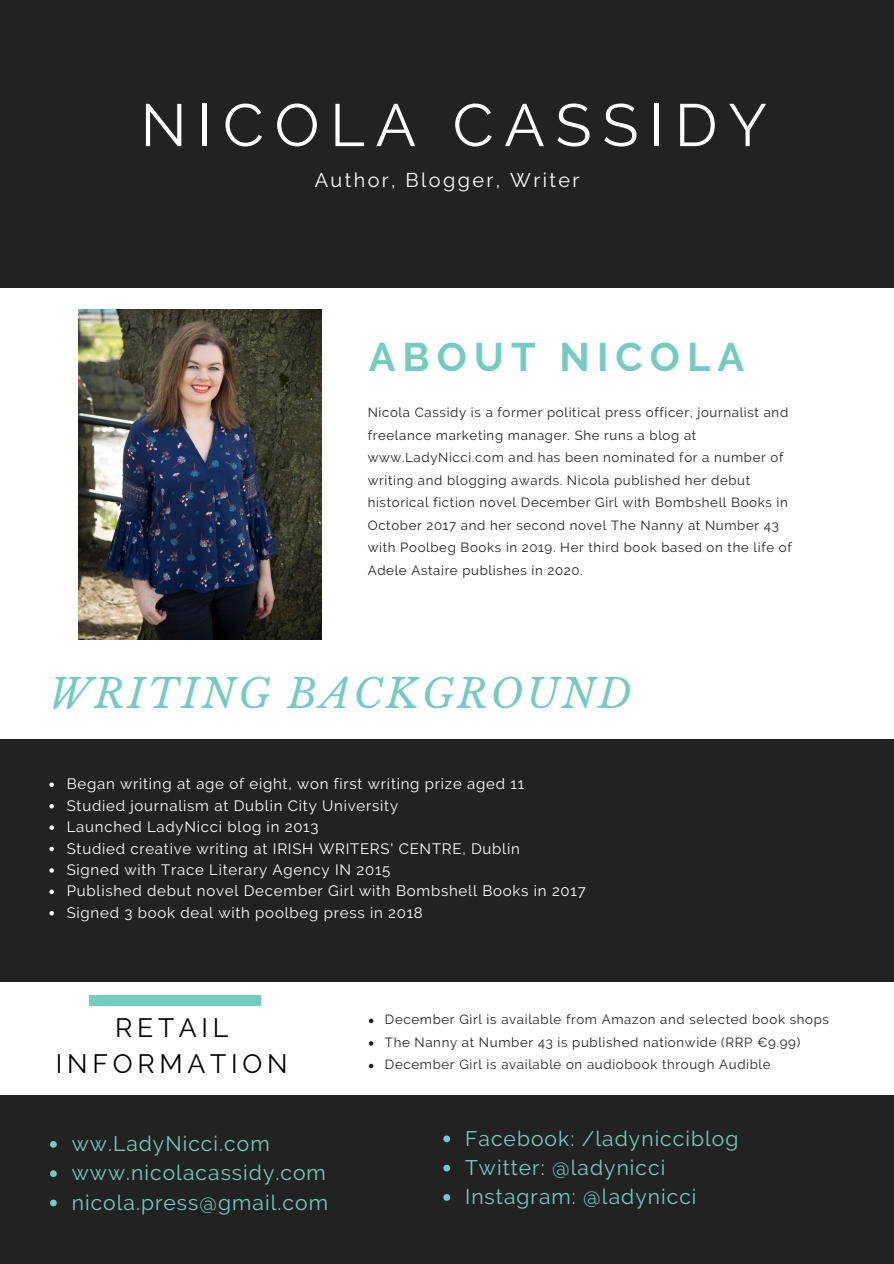
<style>
.page{position:relative;width:894px;height:1264px;background:#fff}
.page>*{position:absolute;margin:0;border:0;box-sizing:border-box;transform-origin:0 0}
.t1{font:59.55px "Raleway";letter-spacing:.18em;color:#fff}
.t2{font:italic 39.75px "Libre Baskerville";letter-spacing:.08em;color:#73ccbf}
.t3{font:700 39.75px "Raleway";letter-spacing:.18em;color:#73ccbf}
.t4{font:26.55px/36px "Raleway";letter-spacing:.18em;color:#000;text-align:center}
.t5{font:21px/29.2px "Raleway";letter-spacing:.05em;color:#73ccbf}
.t6{font:19.8px "Raleway";letter-spacing:.12em;color:#fff}
.t7{font:15px/21.5px "Raleway";letter-spacing:.05em;color:#fff}
.t8{font:13.2px/22.5px "Raleway";letter-spacing:.05em;color:#222}
</style>
<div class="page">
<div style="left:0;top:0;width:893px;height:288px;background:#222"></div>
<div style="left:89px;top:995px;width:172px;height:10px;background:#73ccbf"></div>
<img style="left:78px;top:309px;width:243px;height:330px">
<div style="left:0;top:740px;width:893px;height:241px;background:#222"></div>
<svg style="left:49px;top:782px;width:5px;height:5px"></svg>
<svg style="left:49px;top:804px;width:5px;height:4px"></svg>
<svg style="left:49px;top:825px;width:5px;height:4px"></svg>
<svg style="left:49px;top:846px;width:5px;height:5px"></svg>
<svg style="left:49px;top:868px;width:5px;height:4px"></svg>
<svg style="left:49px;top:889px;width:5px;height:5px"></svg>
<svg style="left:49px;top:911px;width:5px;height:4px"></svg>
<svg style="left:369px;top:1018px;width:4px;height:5px"></svg>
<svg style="left:369px;top:1041px;width:4px;height:4px"></svg>
<svg style="left:369px;top:1063px;width:4px;height:5px"></svg>
<div style="left:0;top:1095px;width:893px;height:168px;background:#222"></div>
<svg style="left:50px;top:1141px;width:7px;height:6px"></svg>
<svg style="left:50px;top:1170px;width:7px;height:6px"></svg>
<svg style="left:50px;top:1199px;width:7px;height:7px"></svg>
<svg style="left:443px;top:1135px;width:7px;height:7px"></svg>
<svg style="left:443px;top:1164px;width:7px;height:7px"></svg>
<svg style="left:443px;top:1194px;width:7px;height:6px"></svg>
<h1 class="t1" style="left:140px;top:90px;width:627px">NICOLA CASSIDY</h1>
<h3 class="t6" style="left:314px;top:168px;width:266px">Author, Blogger, Writer</h3>
<h2 class="t3" style="left:368px;top:333px;width:377px">ABOUT NICOLA</h2>
<p class="t8" style="left:367px;top:401px;width:425px">Nicola Cassidy is a former political press officer, journalist and freelance marketing manager. She runs a blog at www.LadyNicci.com and has been nominated for a number of writing and blogging awards. Nicola published her debut historical fiction novel December Girl with Bombshell Books in October 2017 and her second novel The Nanny at Number 43 with Poolbeg Books in 2019. Her third book based on the life of Adele Astaire publishes in 2020.</p>
<h2 class="t2" style="left:49px;top:669px;width:584px">WRITING BACKGROUND</h2>
<p class="t7" style="left:67px;top:773px;width:520px">Began writing at age of eight, won first writing prize aged 11<br>Studied journalism at Dublin City University<br>Launched LadyNicci blog in 2013<br>Studied creative writing at IRISH WRITERS' CENTRE, Dublin<br>Signed with Trace Literary Agency IN 2015<br>Published debut novel December Girl with Bombshell Books in 2017<br>Signed 3 book deal with poolbeg press in 2018</p>
<h3 class="t4" style="left:56px;top:1009px;width:233px">RETAIL<br>INFORMATION</h3>
<p class="t8" style="left:385px;top:1008px;width:445px">December Girl is available from Amazon and selected book shops<br>The Nanny at Number 43 is published nationwide (RRP €9.99)<br>December Girl is available on audiobook through Audible</p>
<h3 class="t5" style="left:72px;top:1129px;width:258px">ww.LadyNicci.com www.nicolacassidy.com nicola.press@gmail.com</h3>
<h3 class="t5" style="left:465px;top:1123px;width:275px">Facebook: /ladynicciblog<br>Twitter: @ladynicci<br>Instagram: @ladynicci</h3>
</div>
